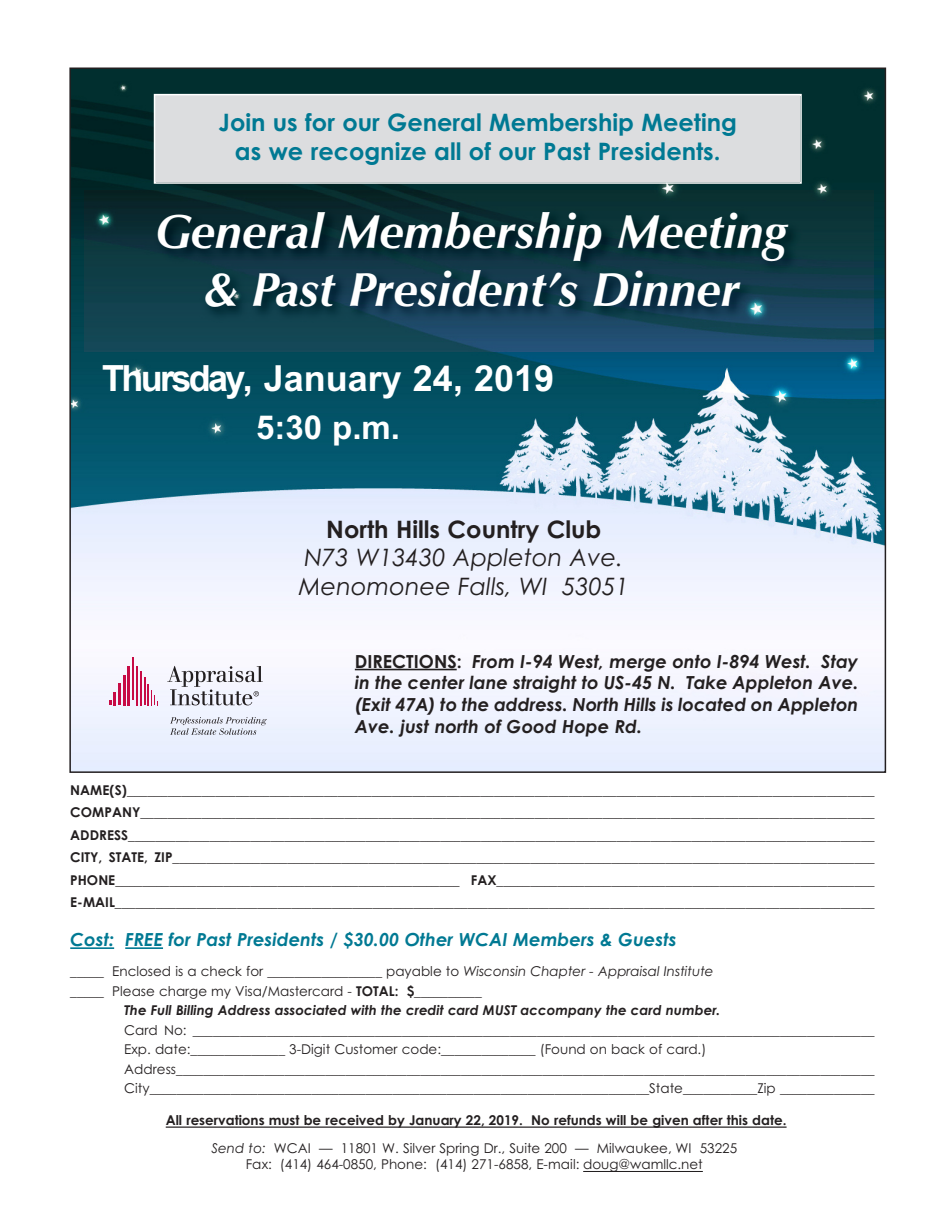
<style>
.page{position:relative;width:945px;height:1215px;background:#fff}
.page>*{position:absolute;margin:0;border:0;box-sizing:border-box;transform-origin:0 0}
.t1{font:italic 700 48px/57.6px "Zap";color:#fff;text-align:center}
.t2{font:700 36px "Arial";color:#fff}
.t3{font:700 33px "Arial";color:#fff}
.t4{font:700 24px/28.8px "Century Gothic";color:#007993;text-align:center}
.t5{font:italic 24px/28.8px "Century Gothic";color:#231f20}
.t6{font:700 24px "Century Gothic";color:#231f20}
.t7{font:italic 700 18px/21.6px "Century Gothic";color:#231f20;text-align:justify}
.t8{font:italic 700 18px "Century Gothic";color:#007993}
.t9{font:700 13.5px/22.5px "Century Gothic";color:#231f20;text-align:justify}
.t10{font:13.5px/19.5px "Century Gothic";color:#231f20}
.t11{font:italic 700 13.5px "Century Gothic";color:#231f20}
.s1{font-style:normal}
.s2{font-style:italic}
.s3{font-weight:700}
.s4{font-weight:400;font-style:italic}
.s5{font-weight:400}
</style>
<div class="page">
<img style="left:72px;top:71px;width:811px;height:699px">
<img style="left:84px;top:191px;width:789px;height:160px">
<div style="left:155px;top:95px;width:645px;height:87px;background:#dcdddf"></div>
<div style="left:154px;top:94px;width:648px;height:90px;border:2px solid #fff"></div>
<hr style="left:70px;top:947px;width:44px;height:2px;background:#007993">
<hr style="left:125px;top:947px;width:38px;height:2px;background:#007993">
<hr style="left:166px;top:1127px;width:621px;height:1px;background:#231f20">
<hr style="left:583px;top:1171px;width:120px;height:1px;background:#231f20">
<hr style="left:355px;top:669px;width:102px;height:1px;background:#231f20">
<svg style="left:170px;top:717px;width:97px;height:18px;background:#cacdd7"></svg>
<hr style="left:133px;top:657px;width:1px;height:43px;background:#c70b45">
<svg style="left:109px;top:692px;width:7px;height:13px"></svg>
<hr style="left:118px;top:684px;width:3px;height:21px;background:#c70b45">
<hr style="left:123px;top:675px;width:3px;height:30px;background:#c70b45">
<hr style="left:128px;top:666px;width:2px;height:39px;background:#c70b45">
<hr style="left:136px;top:666px;width:2px;height:39px;background:#c70b45">
<hr style="left:140px;top:671px;width:2px;height:34px;background:#c70b45">
<svg style="left:144px;top:678px;width:14px;height:27px"></svg>
<svg style="left:167px;top:666px;width:96px;height:39px"></svg>
<h3 class="t4" style="left:219px;top:108px;width:520px">Join us for our General Membership Meeting as we recognize all of our Past Presidents.</h3>
<h1 class="t1" style="left:157px;top:203px;width:633px">General Membership Meeting &amp; Past President’s Dinner</h1>
<h2 class="t2" style="left:102px;top:354px;width:453px">Thursday, January 24, 2019</h2>
<h3 class="t3" style="left:256px;top:408px;width:145px">5:30 p.m.</h3>
<h3 class="t6" style="left:326px;top:515px;width:277px">North Hills Country Club</h3>
<h3 class="t5" style="left:299px;top:544px;width:331px">N73 W13430 Appleton Ave.<br>Menomonee Falls, WI 53051</h3>
<h3 class="t7" style="left:355px;top:651px;width:505px"><span class="s1">DIRECTIONS:</span> From I-94 West, merge onto I-894 West. Stay in the center lane straight to US-45 N. Take Appleton Ave. (Exit 47A) to the address. North Hills is located on Appleton Ave. just north of Good Hope Rd.</h3>
<p class="t9" style="left:70px;top:779px;width:806px">NAME(S)______________________________________________________________________________________________________________ COMPANY____________________________________________________________________________________________________________ ADDRESS______________________________________________________________________________________________________________ CITY, STATE, ZIP________________________________________________________________________________________________________ PHONE___________________________________________________ FAX________________________________________________________ E-MAIL________________________________________________________________________________________________________________</p>
<h3 class="t8" style="left:70px;top:930px;width:608px">Cost: FREE for Past Presidents / $30.00 Other WCAI Members &amp; Guests</h3>
<p class="t10" style="left:70px;top:962px;width:645px">_____ Enclosed is a check for _________________ payable to <span class="s2">Wisconsin Chapter - Appraisal Institute</span></p>
<p class="t10" style="left:70px;top:981px;width:413px">_____ Please charge my Visa/Mastercard - <span class="s3">TOTAL: $__________</span></p>
<p class="t11" style="left:124px;top:1003px;width:598px">The Full Billing Address associated with the credit card MUST accompany the card number.</p>
<p class="t10" style="left:124px;top:1020px;width:752px">Card No: _____________________________________________________________________________________________________ Exp. date:______________ 3-Digit Customer code:______________ (Found on back of card.)<br>Address_______________________________________________________________________________________________________ City__________________________________________________________________________State___________Zip ______________</p>
<p class="t9" style="left:166px;top:1106px;width:622px;line-height:28.3px;text-align:center">All reservations must be received by January 22, 2019. No refunds will be given after this date.<br><span class="s4">Send to:</span> <span class="s5">WCAI — 11801 W. Silver Spring Dr., Suite 200 — Milwaukee, WI 53225</span></p>
<p class="t10" style="left:246px;top:1155px;width:459px">Fax: (414) 464-0850, Phone: (414) 271-6858, E-mail: doug@wamllc.net</p>
</div>
